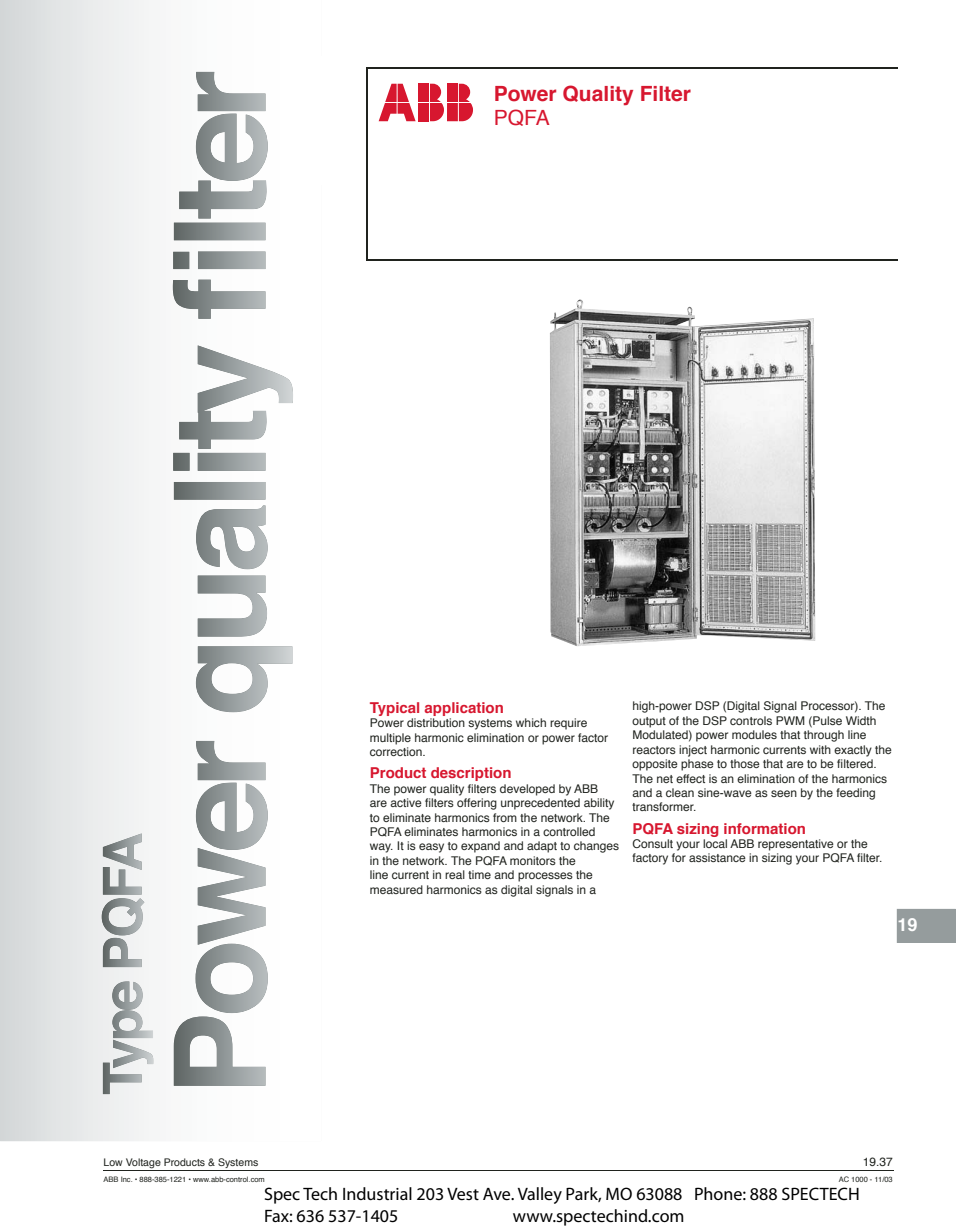
<style>
.page{position:relative;width:959px;height:1229px;background:#fff}
.page>*{position:absolute;margin:0;border:0;box-sizing:border-box;transform-origin:0 0}
.t1{font:700 21px "Helvetica";color:#d7172f}
.t2{font:21px "Helvetica";color:#d7172f}
.t3{font:18px/21.6px "Myriad Pro";color:#000}
.t4{font:700 18px "Helvetica";color:#fff}
.t5{font:700 15px "Helvetica";color:#d7172f}
.t6{font:12px/14.4px "Helvetica";color:#20231e}
.t7{font:10.5px "Helvetica";color:#20231e}
.t8{font:7.5px "Helvetica";color:#20231e}
</style>
<div class="page">
<hr style="left:104px;top:1170px;width:789px;height:1px;background:#20231e">
<div style="left:897px;top:909px;width:58px;height:33px;background:#959c9d"></div>
<hr style="left:896px;top:909px;width:1px;height:33px;background:#959c9d">
<hr style="left:897px;top:942px;width:58px;height:1px;background:#959c9d">
<img style="left:550px;top:299px;width:265px;height:347px">
<hr style="left:366px;top:68px;width:531px;height:1px;background:#20231e">
<hr style="left:366px;top:68px;width:1px;height:191px;background:#20231e">
<hr style="left:366px;top:259px;width:531px;height:1px;background:#20231e">
<svg style="left:378px;top:84px;width:37px;height:37px"></svg>
<svg style="left:430px;top:84px;width:14px;height:37px"></svg>
<div style="left:447px;top:103px;width:11px;height:18px;background:#d7172f"></div>
<svg style="left:459px;top:84px;width:14px;height:37px"></svg>
<div style="left:447px;top:84px;width:11px;height:18px;background:#d7172f"></div>
<div style="left:418px;top:84px;width:11px;height:18px;background:#d7172f"></div>
<div style="left:418px;top:103px;width:11px;height:18px;background:#d7172f"></div>
<svg style="left:0;top:0;width:293px;height:1141px"></svg>
<div style="left:95px;top:56px;width:226px;height:128px;background:#f5f6f6"></div>
<svg style="left:102px;top:833px;width:51px;height:261px"></svg>
<svg style="left:173px;top:72px;width:120px;height:497px"></svg>
<h1 class="t1" style="left:493px;top:76px;width:199px">Power Quality Filter</h1>
<h1 class="t2" style="left:493px;top:101px;width:58px">PQFA</h1>
<p class="t5" style="left:370px;top:695px;width:135px">Typical application</p>
<p class="t6" style="left:370px;top:716px;width:240px">Power distribution systems which require multiple harmonic elimination or power factor correction.</p>
<p class="t5" style="left:370px;top:761px;width:143px">Product description</p>
<p class="t6" style="left:370px;top:781px;width:251px">The power quality filters developed by ABB<br>are active filters offering unprecedented ability to eliminate harmonics from the network. The PQFA eliminates harmonics in a controlled way. It is easy to expand and adapt to changes in the network. The PQFA monitors the<br>line current in real time and processes the measured harmonics as digital signals in a</p>
<p class="t6" style="left:632px;top:699px;width:261px">high-power DSP (Digital Signal Processor). The output of the DSP controls PWM (Pulse Width Modulated) power modules that through line reactors inject harmonic currents with exactly the opposite phase to those that are to be filtered.<br>The net effect is an elimination of the harmonics and a clean sine-wave as seen by the feeding transformer.</p>
<p class="t5" style="left:632px;top:816px;width:175px">PQFA sizing information</p>
<p class="t6" style="left:632px;top:837px;width:252px">Consult your local ABB representative or the factory for assistance in sizing your PQFA filter.</p>
<h2 class="t4" style="left:897px;top:910px;width:22px">19</h2>
<p class="t7" style="left:104px;top:1154px;width:156px">Low Voltage Products &amp; Systems</p>
<p class="t6" style="left:862px;top:1155px;width:32px">19.37</p>
<p class="t8" style="left:104px;top:1173px;width:163px">ABB Inc. • 888-385-1221 • www.abb-control.com</p>
<p class="t8" style="left:838px;top:1173px;width:56px">AC 1000 - 11/03</p>
<h2 class="t3" style="left:264px;top:1183px;width:597px">Spec Tech Industrial 203 Vest Ave. Valley Park, MO 63088 Phone: 888 SPECTECH<br>Fax: 636 537-1405</h2>
<h2 class="t3" style="left:513px;top:1204px;width:173px">www.spectechind.com</h2>
</div>
